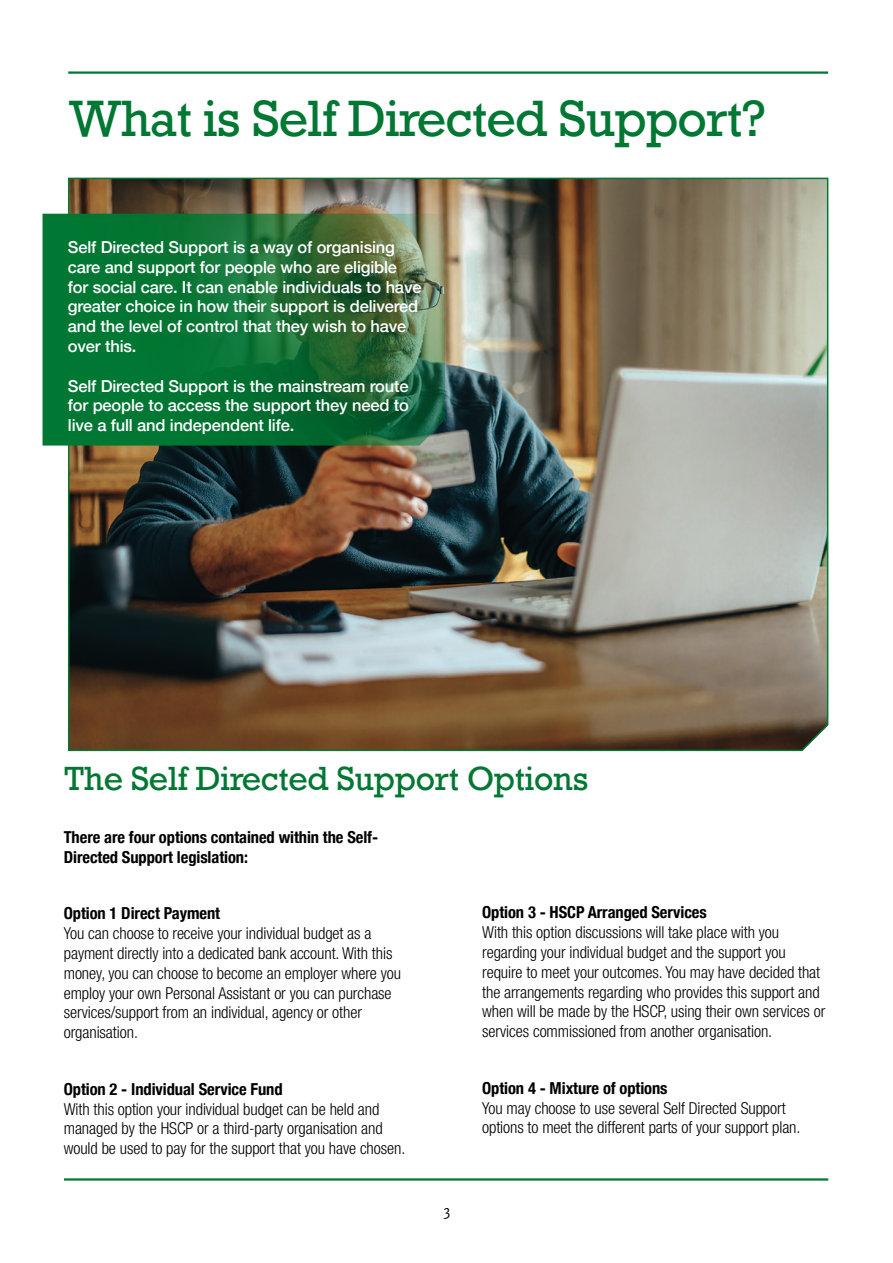
<style>
.page{position:relative;width:893px;height:1263px;background:#fff}
.page>*{position:absolute;margin:0;border:0;box-sizing:border-box;transform-origin:0 0}
.p2_Header_H1{font:48px "Rockwell";letter-spacing:-.02em;color:#007732}
.p2_Header_2{font:31.5px "Rockwell";letter-spacing:-.01em;color:#007732}
.Body_copy_Hel_Neue_11pt_cond{font:300 condensed 16.5px/19.8px "Helvetica Neue";letter-spacing:-.005em;color:#000}
.p2_Text_11pt_white_Hel_re_med{font:500 16.5px/19.8px "Helvetica Neue";letter-spacing:-.01em;color:#fff}
.Body_copy_Hel_Neue_11pt_cond_bold{font:700 condensed 16.5px/19.8px "Helvetica Neue";letter-spacing:-.005em;color:#000}
.t1{font:15px "Griffith Gothic Cond";color:#000}
.s1{font-weight:700}
</style>
<div class="page">
<hr style="left:64px;top:1178px;width:764px;height:2px;background:#007732">
<img style="left:67px;top:177px;width:762px;height:575px">
<hr style="left:68px;top:71px;width:760px;height:3px;background:#007732">
<svg style="left:43px;top:214px;width:402px;height:231px;background:#197238"></svg>
<h1 class="p2_Header_H1" style="left:68px;top:89px;width:699px">What is Self Directed Support?</h1>
<p class="p2_Text_11pt_white_Hel_re_med" style="left:68px;top:236px;width:355px">Self Directed Support is a way of organising care and support for people who are eligible for social care. It can enable individuals to have greater choice in how their support is delivered and the level of control that they wish to have over this.</p>
<p class="p2_Text_11pt_white_Hel_re_med" style="left:68px;top:374px;width:342px;text-align:justify">Self Directed Support is the mainstream route for people to access the support they need to live a full and independent life.</p>
<h2 class="p2_Header_2" style="left:64px;top:759px;width:526px">The Self Directed Support Options</h2>
<p class="Body_copy_Hel_Neue_11pt_cond_bold" style="left:64px;top:826px;width:316px">There are four options contained within the Self-<br>Directed Support legislation:</p>
<p class="Body_copy_Hel_Neue_11pt_cond" style="left:64px;top:903px;width:339px"><span class="s1">Option 1 Direct Payment<br></span>You can choose to receive your individual budget as a payment directly into a dedicated bank account. With this money, you can choose to become an employer where you employ your own Personal Assistant or you can purchase services/support from an individual, agency or other organisation.</p>
<p class="Body_copy_Hel_Neue_11pt_cond" style="left:64px;top:1079px;width:343px"><span class="s1">Option 2 - Individual Service Fund<br></span>With this option your individual budget can be held and managed by the HSCP or a third-party organisation and would be used to pay for the support that you have chosen.</p>
<p class="t1" style="left:444px;top:1206px;width:8px">3</p>
<p class="Body_copy_Hel_Neue_11pt_cond" style="left:482px;top:902px;width:345px"><span class="s1">Option 3 - HSCP Arranged Services<br></span>With this option discussions will take place with you regarding your individual budget and the support you require to meet your outcomes. You may have decided that the arrangements regarding who provides this support and when will be made by the HSCP, using their own services or services commissioned from another organisation.</p>
<p class="Body_copy_Hel_Neue_11pt_cond" style="left:482px;top:1078px;width:320px"><span class="s1">Option 4 - Mixture of options<br></span>You may choose to use several Self Directed Support options to meet the different parts of your support plan.</p>
</div>
